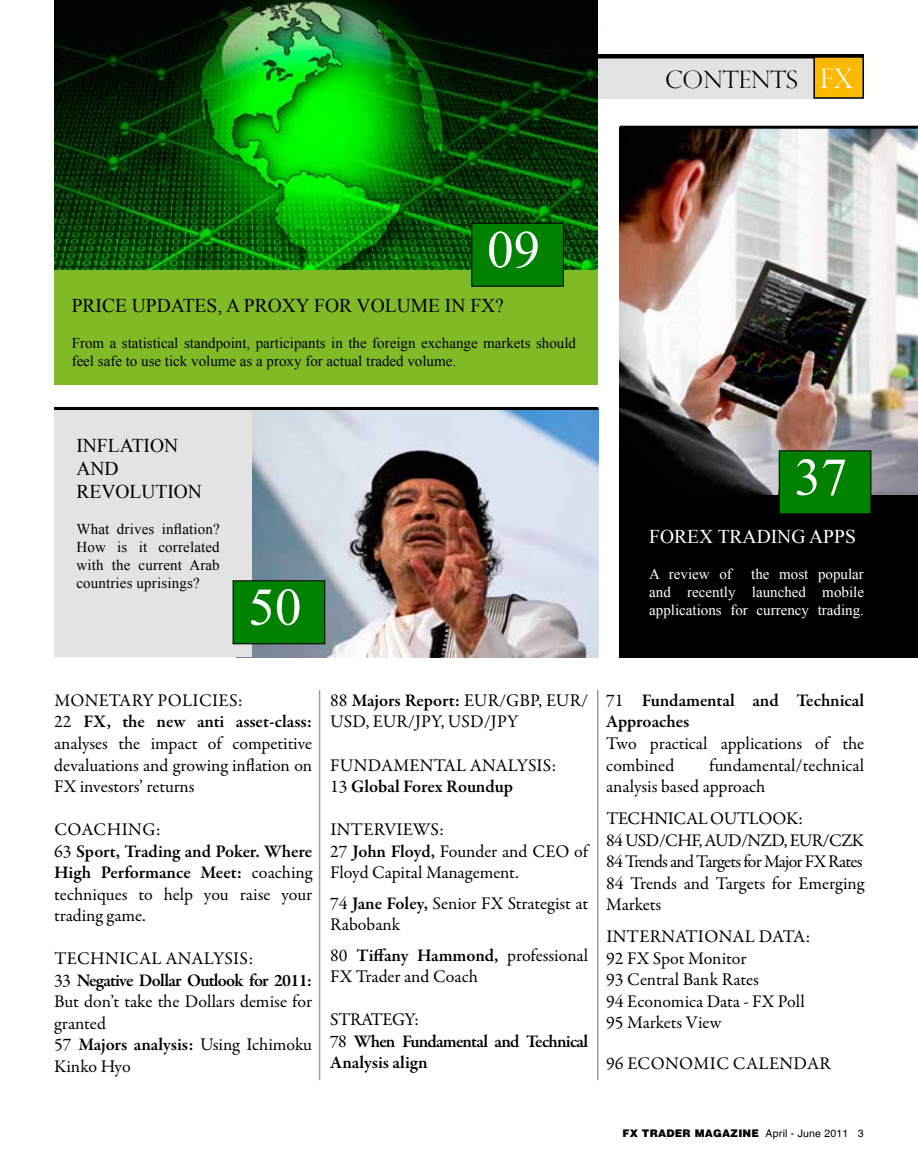
<style>
.page{position:relative;width:918px;height:1161px;background:#fff}
.page>*{position:absolute;margin:0;border:0;box-sizing:border-box;transform-origin:0 0}
.t1{font:53.1px "Times New Roman";color:#fff}
.t2{font:300 27px "Perpetua Titling";color:#fff}
.t3{font:300 24px "Perpetua Titling";color:#000}
.t4{font:19.5px/23.4px "Times New Roman";color:#000}
.t5{font:19.5px "Times New Roman";color:#fff}
.t6{font:18px/21.5px "Garamond Premr Pro";color:#000}
.t7{font:18px "Garamond Premr Pro";letter-spacing:.02em;color:#000}
.t8{font:600 18px/21.5px "Garamond Premr Pro";letter-spacing:-.005em;color:#000}
.t9{font:600 18px/21.5px "Garamond Premr Pro";letter-spacing:-.04em;color:#000}
.t10{font:18px "Garamond Premr Pro";letter-spacing:-.04em;color:#000}
.t11{font:18px "Garamond Premr Pro";letter-spacing:-.02em;color:#000}
.t12{font:18px "Garamond Premr Pro";letter-spacing:-.03em;color:#000}
.t13{font:15px/18px "Times New Roman";color:#000}
.t14{font:15px/18px "Times New Roman";color:#fff;text-align:justify}
.t15{font:900 10.5px "Helvetica LT";letter-spacing:.02em;color:#000}
.s1{font-weight:600}
.s2{font-weight:400}
</style>
<div class="page">
<div style="left:54px;top:54px;width:810px;height:45px;background:#e3e3e3"></div>
<hr style="left:54px;top:54px;width:810px;height:4px;background:#000">
<div style="left:814px;top:57px;width:49px;height:41px;background:#fbba00"></div>
<div style="left:813px;top:56px;width:51px;height:43px;border:2px solid #000"></div>
<img style="left:54px;top:0;width:543px;height:270px">
<div style="left:54px;top:270px;width:543px;height:115px;background:#80ba27"></div>
<div style="left:472px;top:223px;width:91px;height:63px;background:#008100"></div>
<div style="left:471px;top:223px;width:93px;height:64px;border:1px solid #000"></div>
<img style="left:251px;top:410px;width:347px;height:247px">
<div style="left:54px;top:409px;width:197px;height:248px;background:#e3e3e3"></div>
<div style="left:233px;top:581px;width:92px;height:63px;background:#008100"></div>
<div style="left:233px;top:580px;width:92px;height:64px;border:1px solid #000"></div>
<hr style="left:54px;top:407px;width:544px;height:3px;background:#000">
<div style="left:620px;top:349px;width:298px;height:308px;background:#000"></div>
<img style="left:620px;top:129px;width:298px;height:365px">
<div style="left:779px;top:451px;width:92px;height:63px;background:#008100"></div>
<div style="left:779px;top:450px;width:92px;height:64px;border:1px solid #000"></div>
<hr style="left:620px;top:126px;width:298px;height:3px;background:#000">
<hr style="left:319px;top:690px;width:1px;height:390px;background:#9d9d9c">
<hr style="left:597px;top:690px;width:1px;height:390px;background:#9d9d9c">
<p class="t3" style="left:665px;top:65px;width:134px">CONTENTs</p>
<p class="t2" style="left:820px;top:62px;width:35px">FX</p>
<p class="t1" style="left:487px;top:214px;width:55px">09</p>
<p class="t4" style="left:72px;top:294px;width:434px">PRICE UPDATES, A PROXY FOR VOLUME IN FX?</p>
<p class="t13" style="left:72px;top:334px;width:506px">From a statistical standpoint, participants in the foreign exchange markets should feel safe to use tick volume as a proxy for actual traded volume.</p>
<p class="t4" style="left:76px;top:433px;width:127px">INFLATION<br>AND<br>REVOLUTION</p>
<p class="t13" style="left:76px;top:520px;width:145px;text-align:justify">What drives inflation?<br>How is it correlated with the current Arab countries uprisings?</p>
<p class="t1" style="left:248px;top:571px;width:55px">50</p>
<p class="t1" style="left:795px;top:441px;width:55px">37</p>
<p class="t5" style="left:649px;top:523px;width:208px">FOREX TRADING APPS</p>
<p class="t14" style="left:649px;top:565px;width:84px">A review of</p>
<p class="t14" style="left:649px;top:565px;width:216px;text-indent:102px">the most popular and recently launched mobile applications for currency trading.</p>
<p class="t7" style="left:54px;top:689px;width:190px">MONETARY POLICIES:</p>
<p class="t6" style="left:54px;top:712px;width:260px;text-align:justify">22 <span class="s1">FX, the new anti asset-class: </span>analyses the impact of competitive devaluations and growing inflation on FX investors’ returns</p>
<p class="t7" style="left:54px;top:819px;width:108px">COACHING:</p>
<p class="t6" style="left:54px;top:841px;width:260px;text-align:justify">63 <span class="s1">Sport, Trading and Poker. Where High Performance Meet:</span> coaching techniques to help you raise your trading game.</p>
<p class="t7" style="left:54px;top:948px;width:200px">TECHNICAL ANALYSIS:</p>
<p class="t6" style="left:54px;top:970px;width:259px;text-align:justify">33 <span class="s1">Negative Dollar Outlook for 2011:<br></span>But don’t take the Dollars demise for granted</p>
<p class="t6" style="left:54px;top:1034px;width:260px">57 <span class="s1">Majors analysis:</span> Using Ichimoku<br>Kinko Hyo</p>
<p class="t6" style="left:330px;top:690px;width:260px">88 <span class="s1">Majors Report:</span> EUR/GBP, EUR/<br>USD, EUR/JPY, USD/JPY</p>
<p class="t6" style="left:330px;top:755px;width:228px">FUNDAMENTAL ANALYSIS:</p>
<p class="t8" style="left:330px;top:776px;width:184px"><span class="s2">13</span> Global Forex Roundup</p>
<p class="t7" style="left:330px;top:819px;width:115px">INTERVIEWS:</p>
<p class="t6" style="left:330px;top:841px;width:259px">27 <span class="s1">John Floyd,</span> Founder and CEO of<br>Floyd Capital Management.</p>
<p class="t6" style="left:330px;top:893px;width:259px">74 <span class="s1">Jane Foley,</span> Senior FX Strategist at<br>Rabobank</p>
<p class="t6" style="left:330px;top:945px;width:260px">80 <span class="s1">Tiffany Hammond,</span> professional<br>FX Trader and Coach</p>
<p class="t11" style="left:330px;top:1009px;width:90px">STRATEGY:</p>
<p class="t9" style="left:330px;top:1031px;width:259px"><span class="s2">78</span> When Fundamental and Technical<br>Analysis align</p>
<p class="t8" style="left:606px;top:690px;width:259px"><span class="s2">71</span> Fundamental and Technical<br>Approaches</p>
<p class="t6" style="left:606px;top:733px;width:259px">Two practical applications of the combined</p>
<p class="t6" style="left:606px;top:755px;width:259px;text-indent:103px">fundamental/technical analysis based approach</p>
<p class="t11" style="left:606px;top:807px;width:198px">TECHNICAL OUTLOOK:</p>
<p class="t12" style="left:606px;top:829px;width:259px">84 USD/CHF, AUD/NZD, EUR/CZK</p>
<p class="t10" style="left:606px;top:851px;width:258px">84 Trends and Targets for Major FX Rates</p>
<p class="t6" style="left:606px;top:873px;width:259px">84 Trends and Targets for Emerging<br>Markets</p>
<p class="t7" style="left:606px;top:926px;width:206px">INTERNATIONAL DATA:</p>
<p class="t6" style="left:606px;top:948px;width:142px">92 FX Spot Monitor</p>
<p class="t6" style="left:606px;top:969px;width:154px">93 Central Bank Rates</p>
<p class="t6" style="left:606px;top:991px;width:200px">94 Economica Data - FX Poll</p>
<p class="t6" style="left:606px;top:1012px;width:117px">95 Markets View</p>
<p class="t7" style="left:606px;top:1053px;width:226px">96 ECONOMIC CALENDAR</p>
<p class="t15" style="left:623px;top:1126px;width:243px">FX TRADER MAGAZINE <span class="s2">April - June 2011 3</span></p>
</div>
